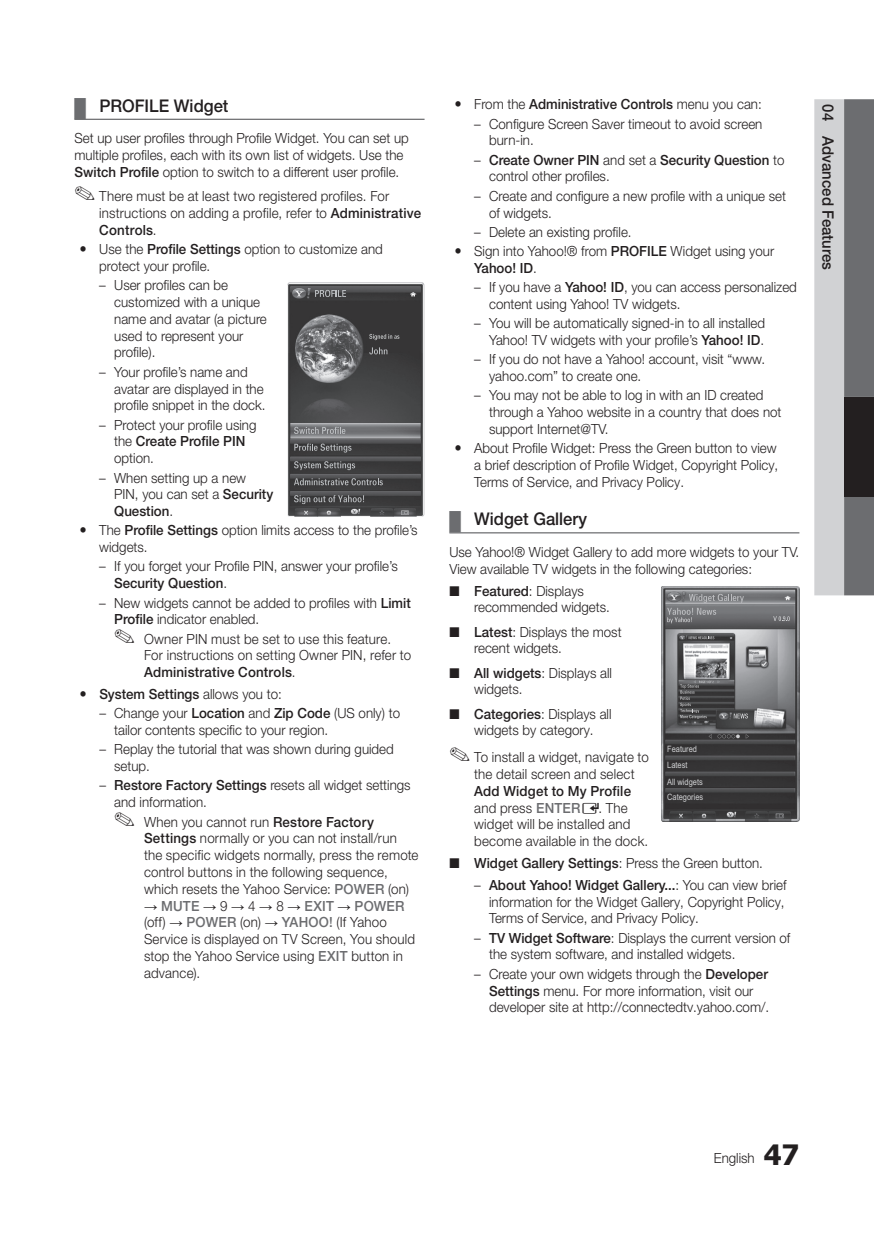
<style>
.page{position:relative;width:874px;height:1239px;background:#fff}
.page>*{position:absolute;margin:0;border:0;box-sizing:border-box;transform-origin:0 0}
.t1{font:500 17.5px "Helvetica Neue LT Pro";color:#231f20;scale:.95 1}
.t2{font:500 15.75px "Helvetica Neue LT Pro";color:#231f20;scale:.95 1}
.t3{font:300 14px/16.8px "Helvetica Neue LT Pro";color:#231f20;scale:.95 1}
.t4{font:500 14px "Helvetica Neue LT Pro";color:#231f20;scale:.95 1}
.t5{font:8.75px/16.1px "Arial";color:#d1d2d4;scale:.85 1}
.s1{font-family:"ASTTV Icons 2";font-weight:400;color:#6c6d70}
.s2{font-weight:500}
.s3{font-weight:300}
.s4{font-weight:500;color:#6c6d70}
.s5{font-family:"Arial";font-weight:400}
.s6{font-family:"ASTTV Icons 2";font-weight:400}
.s7{font-family:"Tahoma";font-weight:700;font-size:28px}
</style>
<div class="page">
<svg style="left:814px;top:99px;width:59px;height:496px"></svg>
<div style="left:843px;top:397px;width:30px;height:99px;background:#231f20"></div>
<hr style="left:74px;top:119px;width:350px;height:1px;background:#6c6d70">
<hr style="left:449px;top:532px;width:350px;height:1px;background:#6c6d70">
<img style="left:287px;top:282px;width:137px;height:235px">
<svg style="left:369px;top:334px;width:30px;height:6px"></svg>
<svg style="left:369px;top:347px;width:18px;height:7px"></svg>
<svg style="left:294px;top:427px;width:51px;height:7px"></svg>
<svg style="left:294px;top:495px;width:70px;height:9px"></svg>
<svg style="left:294px;top:478px;width:89px;height:7px"></svg>
<svg style="left:294px;top:461px;width:61px;height:9px"></svg>
<svg style="left:294px;top:444px;width:57px;height:8px"></svg>
<svg style="left:315px;top:290px;width:31px;height:7px"></svg>
<img style="left:661px;top:587px;width:137px;height:234px">
<svg style="left:667px;top:594px;width:76px;height:29px"></svg>
<svg style="left:708px;top:734px;width:3px;height:4px"></svg>
<svg style="left:717px;top:734px;width:22px;height:4px"></svg>
<svg style="left:745px;top:734px;width:3px;height:4px"></svg>
<svg style="left:773px;top:616px;width:16px;height:5px"></svg>
<svg style="left:733px;top:713px;width:14px;height:5px"></svg>
<svg style="left:688px;top:636px;width:26px;height:3px"></svg>
<svg style="left:679px;top:681px;width:34px;height:38px"></svg>
<p class="t1" style="left:74px;top:95px;width:163px"><span class="s1">¦</span> PROFILE Widget</p>
<p class="t3" style="left:74px;top:130px;width:353px">Set up user profiles through Profile Widget. You can set up multiple profiles, each with its own list of widgets. Use the<br><span class="s2">Switch Profile</span> option to switch to a different user profile.</p>
<p class="t3" style="left:99px;top:188px;width:340px;text-indent:-25px">✎ There must be at least two registered profiles. For instructions on adding a profile, refer to <span class="s2">Administrative<br>Controls</span>.</p>
<p class="t3" style="left:99px;top:240px;width:300px">Use the <span class="s2">Profile Settings</span> option to customize and protect your profile.</p>
<p class="t3" style="left:114px;top:277px;width:162px;text-indent:-15px">– User profiles can be customized with a unique name and avatar (a picture used to represent your profile).</p>
<p class="t3" style="left:114px;top:363px;width:160px;text-indent:-15px">– Your profile’s name and avatar are displayed in the profile snippet in the dock.</p>
<p class="t3" style="left:114px;top:416px;width:151px;text-indent:-15px">– Protect your profile using the <span class="s2">Create Profile PIN </span>option.</p>
<p class="t3" style="left:114px;top:469px;width:169px;text-indent:-15px">– When setting up a new<br>PIN, you can set a <span class="s2">Security<br>Question</span>.</p>
<p class="t3" style="left:99px;top:522px;width:336px">The <span class="s2">Profile Settings</span> option limits access to the profile’s widgets.</p>
<p class="t3" style="left:114px;top:558px;width:300px;text-indent:-15px">– If you forget your Profile PIN, answer your profile’s<br><span class="s2">Security Question</span>.</p>
<p class="t3" style="left:114px;top:594px;width:313px;text-indent:-15px">– New widgets cannot be added to profiles with <span class="s2">Limit<br>Profile</span> indicator enabled.</p>
<p class="t3" style="left:144px;top:630px;width:282px;text-indent:-30px">✎ Owner PIN must be set to use this feature.<br>For instructions on setting Owner PIN, refer to<br><span class="s2">Administrative Controls</span>.</p>
<p class="t4" style="left:99px;top:686px;width:193px">System Settings <span class="s3">allows you to:</span></p>
<p class="t3" style="left:114px;top:705px;width:302px;text-indent:-15px">– Change your <span class="s2">Location</span> and <span class="s2">Zip Code</span> (US only) to tailor contents specific to your region.</p>
<p class="t3" style="left:114px;top:741px;width:296px;text-indent:-15px">– Replay the tutorial that was shown during guided setup.</p>
<p class="t3" style="left:114px;top:777px;width:313px;text-indent:-15px">– <span class="s2">Restore Factory Settings</span> resets all widget settings and information.</p>
<p class="t3" style="left:144px;top:813px;width:290px;text-indent:-30px">✎ When you cannot run <span class="s2">Restore Factory Settings</span> normally or you can not install/run the specific widgets normally, press the remote control buttons in the following sequence, which resets the Yahoo Service: <span class="s4">POWER</span> (on)</p>
<p class="t3" style="left:144px;top:897px;width:287px"><span class="s5">→</span> <span class="s4">MUTE</span> <span class="s5">→</span> 9 <span class="s5">→</span> 4 <span class="s5">→</span> 8 <span class="s5">→</span> <span class="s4">EXIT</span> <span class="s5">→</span> <span class="s4">POWER </span>(off) <span class="s5">→</span> <span class="s4">POWER</span> (on) <span class="s5">→</span> <span class="s4">YAHOO!</span> (If Yahoo<br>Service is displayed on TV Screen, You should stop the Yahoo Service using <span class="s4">EXIT</span> button in advance).</p>
<p class="t4" style="left:474px;top:96px;width:304px"><span class="s3">From the</span> Administrative Controls <span class="s3">menu you can:</span></p>
<p class="t3" style="left:489px;top:115px;width:289px;text-indent:-15px">– Configure Screen Saver timeout to avoid screen burn-in.</p>
<p class="t3" style="left:489px;top:151px;width:312px;text-indent:-15px">– <span class="s2">Create Owner PIN</span> and set a <span class="s2">Security Question</span> to control other profiles.</p>
<p class="t3" style="left:489px;top:187px;width:314px;text-indent:-15px">– Create and configure a new profile with a unique set of widgets.</p>
<p class="t3" style="left:474px;top:222px;width:317px;line-height:19.2px">– Delete an existing profile.<br>Sign into Yahoo!® from <span class="s2">PROFILE</span> Widget using your</p>
<p class="t4" style="left:474px;top:259px;width:67px">Yahoo! ID<span class="s3">.</span></p>
<p class="t3" style="left:489px;top:278px;width:325px;text-indent:-15px">– If you have a <span class="s2">Yahoo! ID</span>, you can access personalized content using Yahoo! TV widgets.</p>
<p class="t3" style="left:474px;top:315px;width:307px;text-align:right">– You will be automatically signed-in to all installed<br>Yahoo! TV widgets with your profile’s <span class="s2">Yahoo! ID</span>.</p>
<p class="t3" style="left:489px;top:351px;width:292px;text-indent:-15px">– If you do not have a Yahoo! account, visit “www. yahoo.com” to create one.</p>
<p class="t3" style="left:489px;top:387px;width:309px;text-indent:-15px">– You may not be able to log in with an ID created through a Yahoo website in a country that does not support Internet@TV.</p>
<p class="t3" style="left:474px;top:440px;width:321px">About Profile Widget: Press the Green button to view a brief description of Profile Widget, Copyright Policy,<br>Terms of Service, and Privacy Policy.</p>
<p class="t1" style="left:449px;top:508px;width:146px"><span class="s1">¦</span> Widget Gallery</p>
<p class="t3" style="left:449px;top:543px;width:369px">Use Yahoo!® Widget Gallery to add more widgets to your TV.<br>View available TV widgets in the following categories:</p>
<p class="t3" style="left:474px;top:582px;width:144px;text-indent:-25px">■ <span class="s2">Featured</span>: Displays recommended widgets.</p>
<p class="t3" style="left:474px;top:623px;width:157px;text-indent:-25px">■ <span class="s2">Latest</span>: Displays the most recent widgets.</p>
<p class="t3" style="left:474px;top:664px;width:146px;text-indent:-25px">■ <span class="s2">All widgets</span>: Displays all widgets.</p>
<p class="t3" style="left:449px;top:705px;width:172px;text-align:center">■ <span class="s2">Categories</span>: Displays all widgets by category.</p>
<p class="t3" style="left:474px;top:748px;width:185px;text-indent:-25px">✎ To install a widget, navigate to the detail screen and select</p>
<p class="t3" style="left:474px;top:782px;width:184px"><span class="s2">Add Widget to My Profile </span>and press <span class="s4">ENTER</span><span class="s6">E</span>. The widget will be installed and become available in the dock.</p>
<p class="t4" style="left:449px;top:854px;width:331px">■ Widget Gallery Settings<span class="s3">: Press the Green button.</span></p>
<p class="t3" style="left:489px;top:876px;width:314px;text-indent:-15px">– <span class="s2">About Yahoo! Widget Gallery...</span>: You can view brief information for the Widget Gallery, Copyright Policy,<br>Terms of Service, and Privacy Policy.</p>
<p class="t3" style="left:489px;top:929px;width:318px;text-indent:-15px">– <span class="s2">TV Widget Software</span>: Displays the current version of the system software, and installed widgets.</p>
<p class="t3" style="left:489px;top:965px;width:296px;text-indent:-15px">– Create your own widgets through the <span class="s2">Developer<br>Settings</span> menu. For more information, visit our developer site at http://connectedtv.yahoo.com/.</p>
<p class="t5" style="left:667px;top:741px;width:43px">Featured<br>Latest<br>All widgets</p>
<p class="t5" style="left:667px;top:789px;width:44px">Categories</p>
<p class="t2" style="left:837px;top:104px;width:176px;rotate:90deg">04 Advanced Features</p>
<p class="t3" style="left:713px;top:1149px;width:92px">English <span class="s7">47</span></p>
</div>
